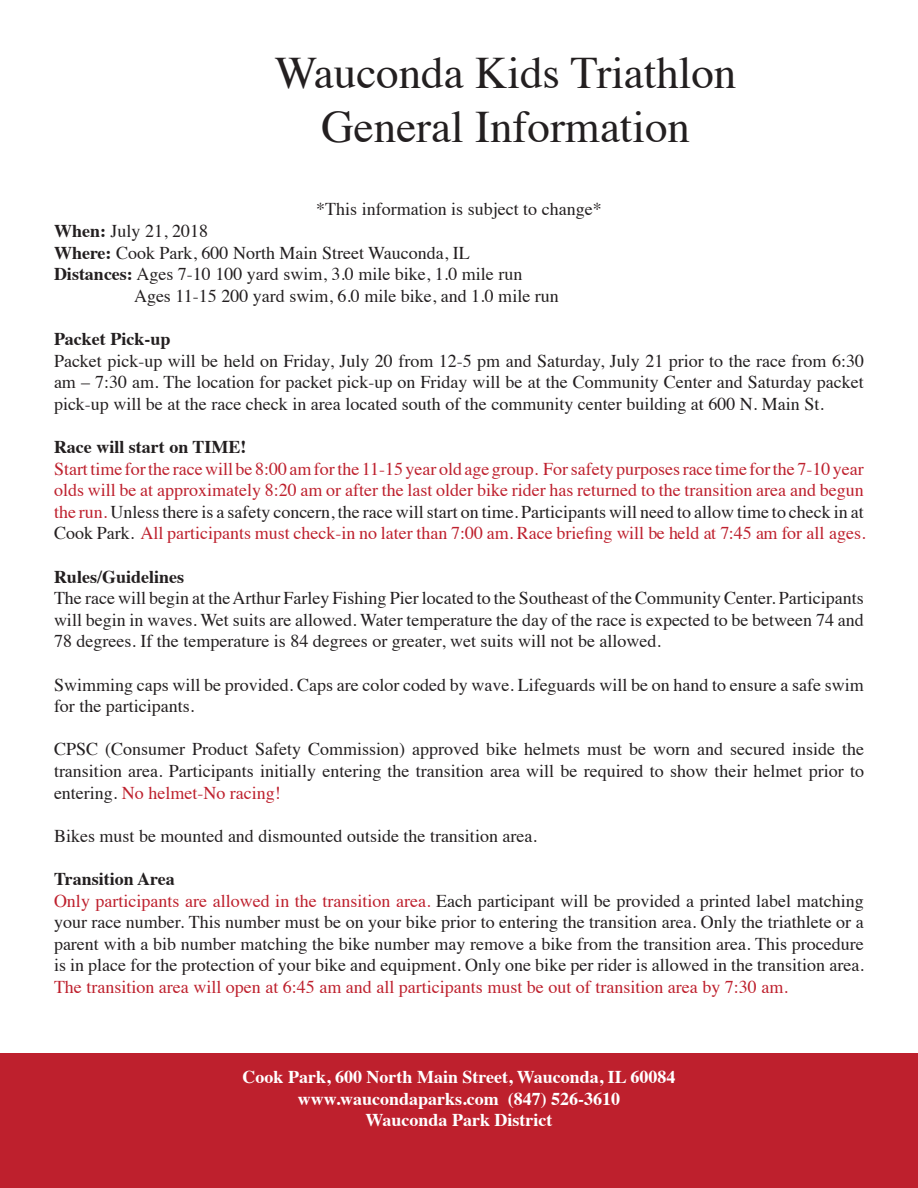
<style>
.page{position:relative;width:918px;height:1188px;background:#fff}
.page>*{position:absolute;margin:0;border:0;box-sizing:border-box;transform-origin:0 0}
.t1{font:45px "Times";color:#231f20}
.t2{font:18px/21.6px "Times";color:#231f20}
.t3{font:18px/21.6px "Times";color:#be202d}
.t4{font:700 18px "Times";color:#fff}
.s1{font-weight:700}
.s2{font-weight:700;color:#231f20}
.s3{color:#231f20}
.s4{color:#be202d}
</style>
<div class="page">
<div style="left:0;top:1053px;width:918px;height:135px;background:#be202d"></div>
<p class="t1" style="left:275px;top:31px;width:463px">Wauconda Kids Triathlon</p>
<p class="t1" style="left:321px;top:85px;width:370px">General Information</p>
<p class="t2" style="left:316px;top:197px;width:287px">*This information is subject to change*</p>
<p class="t2" style="left:54px;top:219px;width:156px"><span class="s1">When:</span> July 21, 2018</p>
<p class="t2" style="left:54px;top:240px;width:417px"><span class="s1">Where:</span> Cook Park, 600 North Main Street Wauconda, IL</p>
<p class="t2" style="left:54px;top:262px;width:470px"><span class="s1">Distances:</span> Ages 7-10 100 yard swim, 3.0 mile bike, 1.0 mile run</p>
<p class="t2" style="left:134px;top:284px;width:426px">Ages 11-15 200 yard swim, 6.0 mile bike, and 1.0 mile run</p>
<p class="t2" style="left:54px;top:327px;width:812px"><span class="s1">Packet Pick-up<br></span>Packet pick-up will be held on Friday, July 20 from 12-5 pm and Saturday, July 21 prior to the race from 6:30 am – 7:30 am. The location for packet pick-up on Friday will be at the Community Center and Saturday packet pick-up will be at the race check in area located south of the community center building at 600 N. Main St.</p>
<p class="t3" style="left:54px;top:435px;width:813px"><span class="s2">Race will start on TIME!<br></span>Start time for the race will be 8:00 am for the 11-15 year old age group. For safety purposes race time for the 7-10 year olds will be at approximately 8:20 am or after the last older bike rider has returned to the transition area and begun the run. <span class="s3">Unless there is a safety concern, the race will start on time. Participants will need to allow time to check in at Cook Park.</span> All participants must check-in no later than 7:00 am. Race briefing will be held at 7:45 am for all ages.</p>
<p class="t2" style="left:54px;top:564px;width:811px"><span class="s1">Rules/Guidelines<br></span>The race will begin at the Arthur Farley Fishing Pier located to the Southeast of the Community Center. Participants will begin in waves. Wet suits are allowed. Water temperature the day of the race is expected to be between 74 and 78 degrees. If the temperature is 84 degrees or greater, wet suits will not be allowed.</p>
<p class="t2" style="left:54px;top:672px;width:811px">Swimming caps will be provided. Caps are color coded by wave. Lifeguards will be on hand to ensure a safe swim for the participants.</p>
<p class="t2" style="left:54px;top:737px;width:812px;text-align:justify">CPSC (Consumer Product Safety Commission) approved bike helmets must be worn and secured inside the transition area. Participants initially entering the transition area will be required to show their helmet prior to entering. <span class="s4">No helmet-No racing!</span></p>
<p class="t2" style="left:54px;top:824px;width:484px">Bikes must be mounted and dismounted outside the transition area.</p>
<p class="t2" style="left:54px;top:867px;width:811px"><span class="s1">Transition Area<br></span><span class="s4">Only participants are allowed in the transition area.</span> Each participant will be provided a printed label matching your race number. This number must be on your bike prior to entering the transition area. Only the triathlete or a parent with a bib number matching the bike number may remove a bike from the transition area. This procedure is in place for the protection of your bike and equipment. Only one bike per rider is allowed in the transition area.<br><span class="s4">The transition area will open at 6:45 am and all participants must be out of transition area by 7:30 am.</span></p>
<p class="t4" style="left:243px;top:1060px;width:434px">Cook Park, 600 North Main Street, Wauconda, IL 60084</p>
<p class="t4" style="left:298px;top:1081px;width:324px">www.waucondaparks.com (847) 526-3610</p>
<p class="t4" style="left:365px;top:1103px;width:189px">Wauconda Park District</p>
</div>
